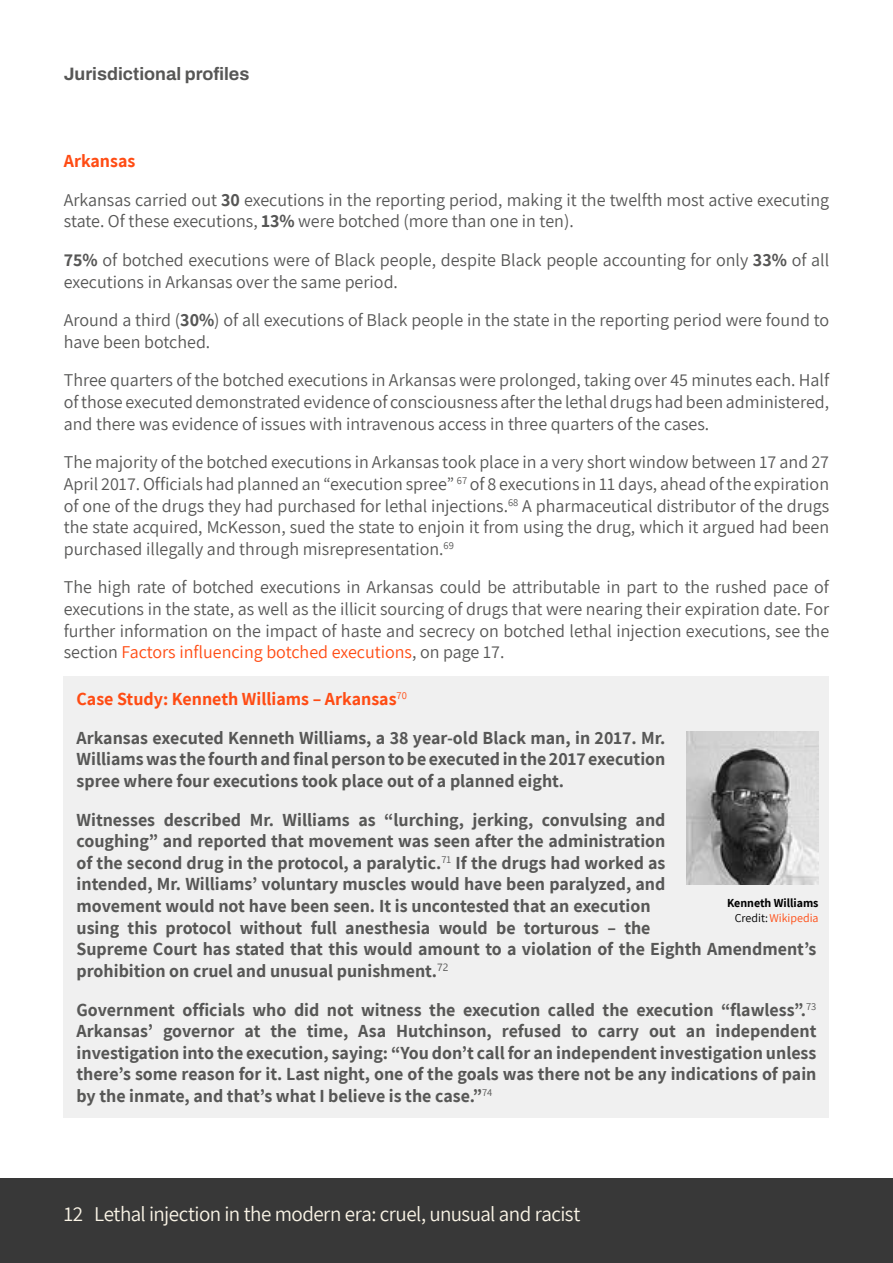
<style>
.page{position:relative;width:893px;height:1263px;background:#fff}
.page>*{position:absolute;margin:0;border:0;box-sizing:border-box;transform-origin:0 0}
.t1{font:21px "Assistant";letter-spacing:-.025em;color:#faf4e6}
.t2{font:18px/21.6px "Assistant";color:#575756}
.t3{font:700 18px/21.6px "Assistant";color:#575756}
.t4{font:700 18px "Archivo";color:#575756}
.t5{font:700 12px/14.4px "Assistant";color:#000;text-align:right}
.s1{font-weight:700;color:#ff4c14}
.s2{font-weight:700}
.s3{color:#ff4c14}
.s4{font-weight:400}
.s5{font-weight:400;color:#ff4c14}
</style>
<div class="page">
<div style="left:0;top:1178px;width:893px;height:85px;background:#383838"></div>
<div style="left:64px;top:676px;width:765px;height:441px;background:#f0f0f0"></div>
<img style="left:687px;top:731px;width:132px;height:153px">
<p class="t4" style="left:64px;top:60px;width:187px">Jurisdictional profiles</p>
<p class="t2" style="left:64px;top:141px;width:767px;line-height:38.5px"><span class="s1">Arkansas<br></span>Arkansas carried out <span class="s2">30</span> executions in the reporting period, making it the twelfth most active executing</p>
<p class="t2" style="left:64px;top:201px;width:767px;line-height:38.5px">state. Of these executions, <span class="s2">13%</span> were botched (more than one in ten).<br><span class="s2">75%</span> of botched executions were of Black people, despite Black people accounting for only <span class="s2">33%</span> of all</p>
<p class="t2" style="left:64px;top:261px;width:767px;line-height:38.5px">executions in Arkansas over the same period.<br>Around a third (<span class="s2">30%</span>) of all executions of Black people in the state in the reporting period were found to</p>
<p class="t2" style="left:64px;top:322px;width:767px;line-height:38.5px">have been botched.<br>Three quarters of the botched executions in Arkansas were prolonged, taking over 45 minutes each. Half</p>
<p class="t2" style="left:64px;top:390px;width:767px">of those executed demonstrated evidence of consciousness after the lethal drugs had been administered, and there was evidence of issues with intravenous access in three quarters of the cases.</p>
<p class="t2" style="left:64px;top:451px;width:767px;text-align:justify">The majority of the botched executions in Arkansas took place in a very short window between 17 and 27<br>April 2017. Officials had planned an “execution spree” <sup>67</sup> of 8 executions in 11 days, ahead of the expiration of one of the drugs they had purchased for lethal injections.<sup>68</sup> A pharmaceutical distributor of the drugs the state acquired, McKesson, sued the state to enjoin it from using the drug, which it argued had been purchased illegally and through misrepresentation.<sup>69</sup></p>
<p class="t2" style="left:64px;top:576px;width:767px;text-align:justify">The high rate of botched executions in Arkansas could be attributable in part to the rushed pace of executions in the state, as well as the illicit sourcing of drugs that were nearing their expiration date. For further information on the impact of haste and secrecy on botched lethal injection executions, see the section <span class="s3">Factors influencing botched executions</span>, on page 17.</p>
<p class="t3" style="left:77px;top:679px;width:590px;line-height:38.5px"><span class="s3">Case Study: Kenneth Williams – Arkansas</span><sup>70<br></sup>Arkansas executed Kenneth Williams, a 38 year-old Black man, in 2017. Mr.</p>
<p class="t3" style="left:77px;top:748px;width:590px">Williams was the fourth and final person to be executed in the 2017 execution spree where four executions took place out of a planned eight.</p>
<p class="t3" style="left:77px;top:808px;width:741px">Witnesses described Mr. Williams as “lurching, jerking, convulsing and<br>coughing” and reported that movement was seen after the administration<br>of the second drug in the protocol, a paralytic.<sup>71</sup> If the drugs had worked as<br>intended, Mr. Williams’ voluntary muscles would have been paralyzed, and<br>movement would not have been seen. It is uncontested that an execution<br>using this protocol without full anesthesia would be torturous – the<br>Supreme Court has stated that this would amount to a violation of the Eighth Amendment’s prohibition on cruel and unusual punishment.<sup>72</sup></p>
<p class="t3" style="left:77px;top:998px;width:741px;text-align:justify">Government officials who did not witness the execution called the execution “flawless”.<sup>73<br></sup>Arkansas’ governor at the time, Asa Hutchinson, refused to carry out an independent investigation into the execution, saying: “You don’t call for an independent investigation unless there’s some reason for it. Last night, one of the goals was there not be any indications of pain by the inmate, and that’s what I believe is the case.”<sup>74</sup></p>
<p class="t5" style="left:727px;top:896px;width:93px">Kenneth Williams<br><span class="s4">Credit:</span><span class="s5">Wikipedia</span></p>
<p class="t1" style="left:64px;top:1199px;width:518px">12 Lethal injection in the modern era: cruel, unusual and racist</p>
</div>
